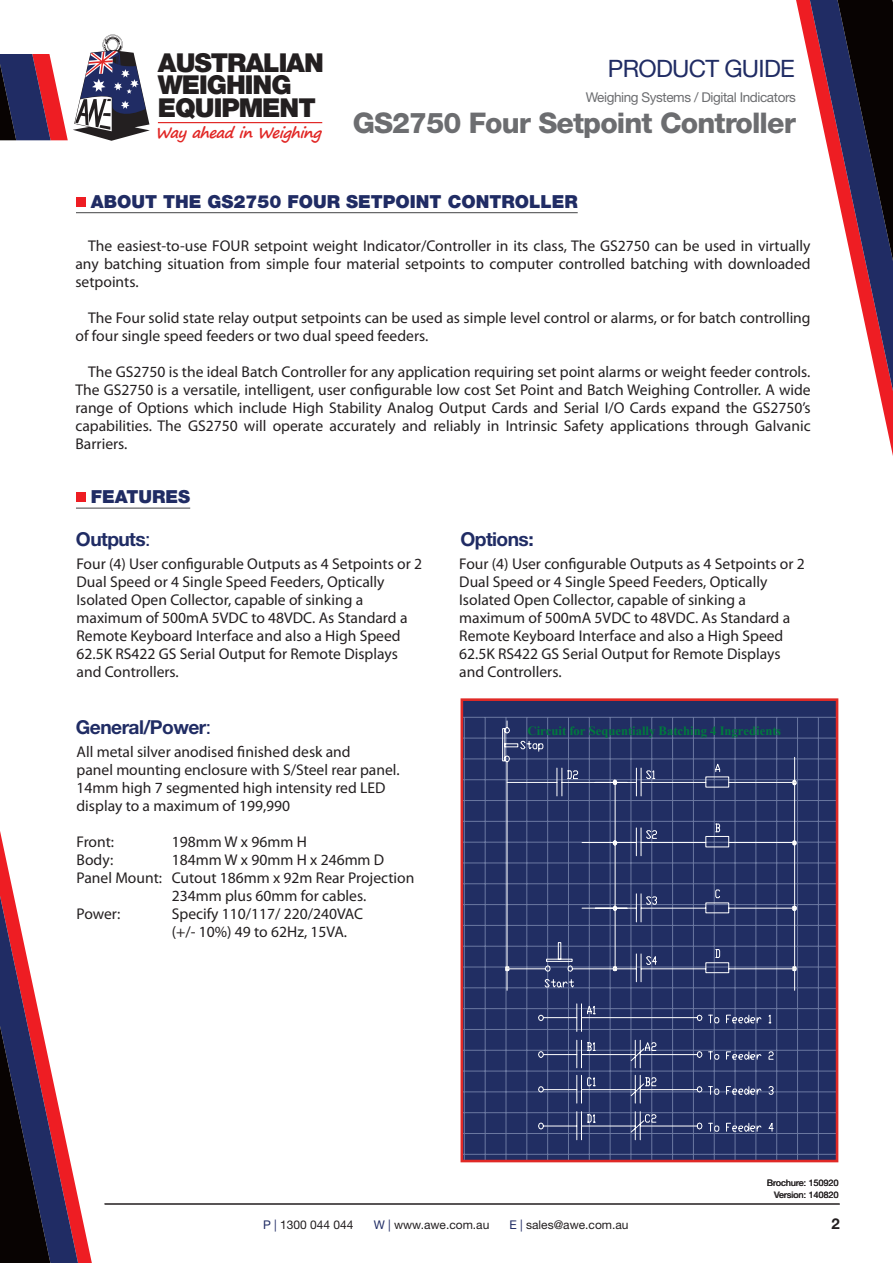
<style>
.page{position:relative;width:893px;height:1263px;background:#fff}
.page>*{position:absolute;margin:0;border:0;box-sizing:border-box;transform-origin:0 0}
.t1{font:800 28.5px "Helvetica Neue LT Std";letter-spacing:-.03em;color:#6c6d70}
.t2{font:900 26.1px/22.6px "Helvetica Neue LT Std";letter-spacing:-.04em;color:#231f20}
.t3{font:24px "Helvetica Neue LT Std";letter-spacing:-.03em;color:#202c64}
.t4{font:700 19.2px "Helvetica Neue LT Std";letter-spacing:-.03em;color:#202c64}
.t5{font:900 18px "Helvetica Neue LT Std";color:#202c64}
.t6{font:15.6px/18px "Myriad Pro";color:#231f20;text-align:justify}
.t7{font:700 15px "Helvetica Neue LT Std";color:#231f20}
.t8{font:italic 700 14.85px "Segoe Print";color:#e12725}
.t9{font:13.5px "Helvetica Neue LT Std";letter-spacing:-.03em;color:#6c6d70}
.t10{font:700 12.6px "Times New Roman";color:#007a3d}
.t11{font:12px "Helvetica Neue LT Std";color:#231f20}
.t12{font:9px "Helvetica Neue LT Std";color:#231f20}
.s1{font-weight:400}
.s2{color:#202c64}
</style>
<div class="page">
<svg style="left:803px;top:0;width:90px;height:456px"></svg>
<svg style="left:65px;top:1137px;width:26px;height:126px"></svg>
<svg style="left:0;top:831px;width:65px;height:432px"></svg>
<hr style="left:104px;top:1204px;width:735px;height:1px;background:#231f20">
<hr style="left:158px;top:122px;width:164px;height:1px;background:#e12725">
<svg style="left:0;top:35px;width:150px;height:106px"></svg>
<hr style="left:105px;top:1204px;width:735px;height:1px;background:#231f20">
<hr style="left:76px;top:212px;width:502px;height:1px;background:#57585a">
<div style="left:76px;top:197px;width:9px;height:9px;background:#ee1d23"></div>
<hr style="left:76px;top:507px;width:114px;height:2px;background:#57585a">
<div style="left:76px;top:493px;width:9px;height:9px;background:#ee1d23"></div>
<div style="left:462px;top:699px;width:375px;height:462px;background:#212e63"></div>
<hr style="left:462px;top:1262px;width:375px;height:1px;background:#6b78a1">
<hr style="left:462px;top:1258px;width:375px;height:1px;background:#6b78a1">
<hr style="left:462px;top:1237px;width:375px;height:1px;background:#6b78a1">
<hr style="left:462px;top:1216px;width:375px;height:1px;background:#6b78a1">
<hr style="left:462px;top:1196px;width:375px;height:1px;background:#6b78a1">
<hr style="left:462px;top:1175px;width:375px;height:1px;background:#6b78a1">
<hr style="left:462px;top:1154px;width:375px;height:1px;background:#6b78a1">
<hr style="left:462px;top:1133px;width:375px;height:1px;background:#6b78a1">
<hr style="left:462px;top:1112px;width:375px;height:1px;background:#6b78a1">
<hr style="left:462px;top:1091px;width:375px;height:1px;background:#6b78a1">
<hr style="left:462px;top:1071px;width:375px;height:1px;background:#6b78a1">
<hr style="left:462px;top:1050px;width:375px;height:1px;background:#6b78a1">
<hr style="left:462px;top:1029px;width:375px;height:1px;background:#6b78a1">
<hr style="left:462px;top:1008px;width:375px;height:1px;background:#6b78a1">
<hr style="left:462px;top:987px;width:375px;height:1px;background:#6b78a1">
<hr style="left:462px;top:967px;width:375px;height:1px;background:#6b78a1">
<hr style="left:462px;top:946px;width:375px;height:1px;background:#6b78a1">
<hr style="left:462px;top:925px;width:375px;height:1px;background:#6b78a1">
<hr style="left:462px;top:904px;width:375px;height:1px;background:#6b78a1">
<hr style="left:462px;top:883px;width:375px;height:1px;background:#6b78a1">
<hr style="left:462px;top:863px;width:375px;height:1px;background:#6b78a1">
<hr style="left:462px;top:842px;width:375px;height:1px;background:#6b78a1">
<hr style="left:462px;top:821px;width:375px;height:1px;background:#6b78a1">
<hr style="left:462px;top:800px;width:375px;height:1px;background:#6b78a1">
<hr style="left:462px;top:779px;width:375px;height:1px;background:#6b78a1">
<hr style="left:462px;top:759px;width:375px;height:1px;background:#6b78a1">
<hr style="left:462px;top:738px;width:375px;height:1px;background:#6b78a1">
<hr style="left:462px;top:717px;width:375px;height:1px;background:#6b78a1">
<hr style="left:839px;top:717px;width:1px;height:444px;background:#6b78a1">
<hr style="left:818px;top:717px;width:1px;height:444px;background:#6b78a1">
<hr style="left:797px;top:717px;width:1px;height:444px;background:#6b78a1">
<hr style="left:776px;top:717px;width:1px;height:444px;background:#6b78a1">
<hr style="left:756px;top:717px;width:1px;height:444px;background:#6b78a1">
<hr style="left:735px;top:717px;width:1px;height:444px;background:#6b78a1">
<hr style="left:714px;top:717px;width:1px;height:444px;background:#6b78a1">
<hr style="left:693px;top:717px;width:1px;height:444px;background:#6b78a1">
<hr style="left:672px;top:717px;width:1px;height:444px;background:#6b78a1">
<hr style="left:651px;top:717px;width:1px;height:444px;background:#6b78a1">
<hr style="left:631px;top:717px;width:1px;height:444px;background:#6b78a1">
<hr style="left:610px;top:717px;width:1px;height:444px;background:#6b78a1">
<hr style="left:589px;top:717px;width:1px;height:444px;background:#6b78a1">
<hr style="left:568px;top:717px;width:1px;height:444px;background:#6b78a1">
<hr style="left:547px;top:717px;width:1px;height:444px;background:#6b78a1">
<hr style="left:527px;top:717px;width:1px;height:444px;background:#6b78a1">
<hr style="left:506px;top:717px;width:1px;height:444px;background:#6b78a1">
<hr style="left:485px;top:717px;width:1px;height:444px;background:#6b78a1">
<div style="left:461px;top:698px;width:377px;height:464px;border:3px solid #e02926"></div>
<svg style="left:502px;top:720px;width:293px;height:348px"></svg>
<svg style="left:505px;top:763px;width:292px;height:208px"></svg>
<svg style="left:538px;top:783px;width:259px;height:357px"></svg>
<h2 class="t2" style="left:158px;top:51px;width:167px">AUSTRALIAN<br>WEIGHING<br>EQUIPMENT</h2>
<p class="t8" style="left:155px;top:119px;width:167px">WayaheadinWeig hing</p>
<h3 class="t3" style="left:608px;top:54px;width:188px">PRODUCT GUIDE</h3>
<p class="t9" style="left:586px;top:89px;width:211px">Weighing Systems / Digital Indicators</p>
<h1 class="t1" style="left:353px;top:106px;width:445px">GS2750 Four Setpoint Controller</h1>
<p class="t5" style="left:91px;top:191px;width:488px">ABOUT THE GS2750 FOUR SETPOINT CONTROLLER</p>
<p class="t6" style="left:75px;top:236px;width:737px;text-indent:13px">The easiest-to-use FOUR setpoint weight Indicator/Controller in its class, The GS2750 can be used in virtually any batching situation from simple four material setpoints to computer controlled batching with downloaded setpoints.</p>
<p class="t6" style="left:75px;top:308px;width:737px;text-indent:13px">The Four solid state relay output setpoints can be used as simple level control or alarms, or for batch controlling of four single speed feeders or two dual speed feeders.</p>
<p class="t6" style="left:75px;top:362px;width:737px;text-indent:13px">The GS2750 is the ideal Batch Controller for any application requiring set point alarms or weight feeder controls.<br>The GS2750 is a versatile, intelligent, user configurable low cost Set Point and Batch Weighing Controller. A wide range of Options which include High Stability Analog Output Cards and Serial I/O Cards expand the GS2750’s capabilities. The GS2750 will operate accurately and reliably in Intrinsic Safety applications through Galvanic Barriers.</p>
<p class="t5" style="left:91px;top:486px;width:101px">FEATURES</p>
<p class="t4" style="left:76px;top:527px;width:76px">Outputs<span class="s1">:</span></p>
<p class="t6" style="left:77px;top:554px;width:347px">Four (4) User configurable Outputs as 4 Setpoints or 2</p>
<p class="t6" style="left:77px;top:572px;width:310px">Dual Speed or 4 Single Speed Feeders, Optically</p>
<p class="t6" style="left:77px;top:590px;width:288px">Isolated Open Collector, capable of sinking a</p>
<p class="t6" style="left:77px;top:608px;width:332px">maximum of 500mA 5VDC to 48VDC. As Standard a</p>
<p class="t6" style="left:77px;top:626px;width:326px">Remote Keyboard Interface and also a High Speed</p>
<p class="t6" style="left:77px;top:644px;width:323px">62.5K RS422 GS Serial Output for Remote Displays</p>
<p class="t6" style="left:77px;top:662px;width:104px">and Controllers.</p>
<p class="t4" style="left:76px;top:716px;width:137px">General/Power<span class="s1">:</span></p>
<p class="t6" style="left:77px;top:743px;width:276px">All metal silver anodised finished desk and</p>
<p class="t6" style="left:77px;top:761px;width:325px">panel mounting enclosure with S/Steel rear panel.</p>
<p class="t6" style="left:77px;top:779px;width:310px">14mm high 7 segmented high intensity red LED</p>
<p class="t6" style="left:77px;top:797px;width:215px">display to a maximum of 199,990</p>
<p class="t6" style="left:77px;top:833px;width:39px">Front:</p>
<p class="t6" style="left:172px;top:833px;width:137px">198mm W x 96mm H</p>
<p class="t6" style="left:77px;top:851px;width:38px">Body:</p>
<p class="t6" style="left:172px;top:851px;width:214px">184mm W x 90mm H x 246mm D</p>
<p class="t6" style="left:77px;top:869px;width:339px">Panel Mount: Cutout 186mm x 92m Rear Projection</p>
<p class="t6" style="left:172px;top:887px;width:196px">234mm plus 60mm for cables.</p>
<p class="t6" style="left:77px;top:905px;width:45px">Power:</p>
<p class="t6" style="left:172px;top:905px;width:193px">Specify 110/117/ 220/240VAC</p>
<p class="t6" style="left:172px;top:923px;width:177px">(+/- 10%) 49 to 62Hz, 15VA.</p>
<p class="t4" style="left:461px;top:527px;width:75px">Options:</p>
<p class="t6" style="left:459px;top:554px;width:347px">Four (4) User configurable Outputs as 4 Setpoints or 2</p>
<p class="t6" style="left:459px;top:572px;width:310px">Dual Speed or 4 Single Speed Feeders, Optically</p>
<p class="t6" style="left:459px;top:590px;width:288px">Isolated Open Collector, capable of sinking a</p>
<p class="t6" style="left:459px;top:608px;width:332px">maximum of 500mA 5VDC to 48VDC. As Standard a</p>
<p class="t6" style="left:459px;top:626px;width:326px">Remote Keyboard Interface and also a High Speed</p>
<p class="t6" style="left:459px;top:644px;width:323px">62.5K RS422 GS Serial Output for Remote Displays</p>
<p class="t6" style="left:459px;top:662px;width:104px">and Controllers.</p>
<p class="t10" style="left:528px;top:721px;width:255px">Circuit for Sequentially Batching 4 Ingredients</p>
<p class="t12" style="left:767px;top:1177px;width:73px">Brochure: 150920</p>
<p class="t12" style="left:774px;top:1190px;width:66px">Version: 140820</p>
<p class="t11" style="left:263px;top:1217px;width:92px"><span class="s2">P |</span> 1300 044 044</p>
<p class="t11" style="left:374px;top:1217px;width:117px"><span class="s2">W |</span> www.awe.com.au</p>
<p class="t11" style="left:509px;top:1217px;width:121px"><span class="s2">E |</span> sales@awe.com.au</p>
<p class="t7" style="left:832px;top:1214px;width:10px">2</p>
</div>
